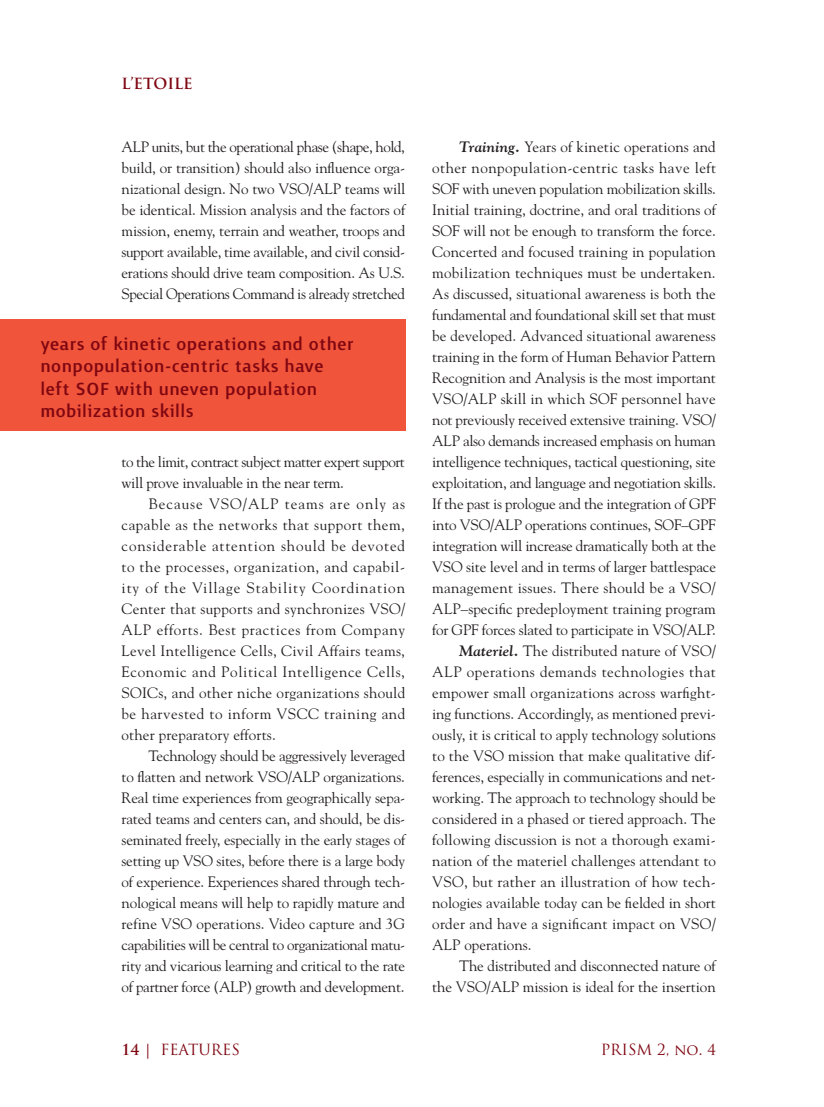
<style>
.page{position:relative;width:824px;height:1107px;background:#fff}
.page>*{position:absolute;margin:0;border:0;box-sizing:border-box;transform-origin:0 0}
.Pull_Quote_Text{font:500 22.5px/22.5px "Surface";letter-spacing:.02em;color:#7f0611}
.Body_TXT{font:15px/21px "Goudy Std";letter-spacing:-.015em;color:#231f20;text-align:justify}
.t1{font:15px "Trajan Pro";color:#7f0611}
.Body_TXT-2{font:700 15px "Trajan Pro";color:#7f0611}
.s1{font-weight:700;font-style:italic}
.s2{font-weight:700}
</style>
<div class="page">
<div style="left:0;top:319px;width:405px;height:112px;background:#f0543a"></div>
<p class="Body_TXT-2" style="left:122px;top:74px;width:73px">L’ETOILE</p>
<p class="Body_TXT" style="left:122px;top:136px;width:285px">ALP units, but the operational phase (shape, hold, build, or transition) should also influence orga&shy;nizational design. No two VSO/ALP teams will be identical. Mission analysis and the factors of mission, enemy, terrain and weather, troops and support available, time available, and civil consid&shy;erations should drive team composition. As U.S.<br>Special Operations Command is already stretched</p>
<p class="Pull_Quote_Text" style="left:40px;top:333px;width:315px">years of kinetic operations and other nonpopulation-centric tasks have left SOF with uneven population mobilization skills</p>
<p class="Body_TXT" style="left:122px;top:451px;width:285px">to the limit, contract subject matter expert support will prove invaluable in the near term.</p>
<p class="Body_TXT" style="left:122px;top:493px;width:285px;text-indent:27px">Because VSO/ALP teams are only as capable as the networks that support them, considerable attention should be devoted to the processes, organization, and capabil&shy;ity of the Village Stability Coordination Center that supports and synchronizes VSO/ ALP efforts. Best practices from Company Level Intelligence Cells, Civil Affairs teams, Economic and Political Intelligence Cells, SOICs, and other niche organizations should be harvested to inform VSCC training and other preparatory efforts.</p>
<p class="Body_TXT" style="left:122px;top:745px;width:285px;text-indent:27px">Technology should be aggressively leveraged to flatten and network VSO/ALP organizations.<br>Real time experiences from geographically sepa&shy;rated teams and centers can, and should, be dis&shy;seminated freely, especially in the early stages of setting up VSO sites, before there is a large body of experience. Experiences shared through tech&shy;nological means will help to rapidly mature and refine VSO operations. Video capture and 3G capabilities will be central to organizational matu&shy;rity and vicarious learning and critical to the rate of partner force (ALP) growth and development.</p>
<p class="Body_TXT" style="left:432px;top:136px;width:285px;text-indent:27px"><span class="s1">Training.</span> Years of kinetic operations and other nonpopulation-centric tasks have left SOF with uneven population mobilization skills.<br>Initial training, doctrine, and oral traditions of SOF will not be enough to transform the force.<br>Concerted and focused training in population mobilization techniques must be undertaken.<br>As discussed, situational awareness is both the fundamental and foundational skill set that must be developed. Advanced situational awareness training in the form of Human Behavior Pattern Recognition and Analysis is the most important VSO/ALP skill in which SOF personnel have not previously received extensive training. VSO/ ALP also demands increased emphasis on human intelligence techniques, tactical questioning, site exploitation, and language and negotiation skills.<br>If the past is prologue and the integration of GPF into VSO/ALP operations continues, SOF–GPF integration will increase dramatically both at the VSO site level and in terms of larger battlespace management issues. There should be a VSO/ ALP–specific predeployment training program for GPF forces slated to participate in VSO/ALP.</p>
<p class="Body_TXT" style="left:432px;top:640px;width:285px;text-indent:27px"><span class="s1">Materiel.</span> The distributed nature of VSO/ ALP operations demands technologies that empower small organizations across warfight&shy;ing functions. Accordingly, as mentioned previ&shy;ously, it is critical to apply technology solutions to the VSO mission that make qualitative dif&shy;ferences, especially in communications and net&shy;working. The approach to technology should be considered in a phased or tiered approach. The following discussion is not a thorough exami&shy;nation of the materiel challenges attendant to VSO, but rather an illustration of how tech&shy;nologies available today can be fielded in short order and have a significant impact on VSO/ ALP operations.</p>
<p class="Body_TXT" style="left:432px;top:955px;width:285px;text-align:right">The distributed and disconnected nature of<br>the VSO/ALP mission is ideal for the insertion</p>
<p class="t1" style="left:122px;top:1040px;width:120px"><span class="s2">14 |</span> FEATURES</p>
<p class="t1" style="left:600px;top:1040px;width:117px">PRISM 2, no. 4</p>
</div>
